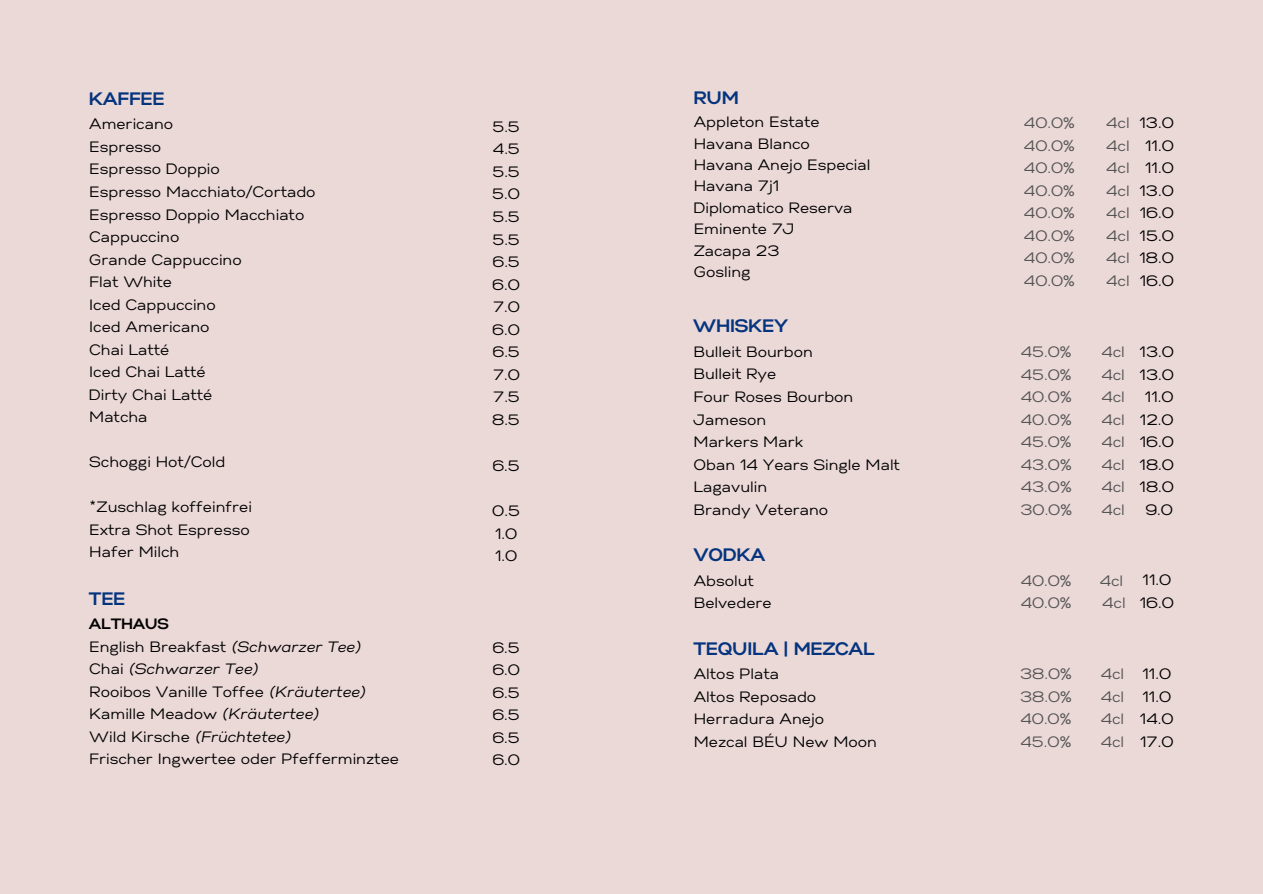
<style>
.page{position:relative;width:1263px;height:894px;background:#fff}
.page>*{position:absolute;margin:0;border:0;box-sizing:border-box;transform-origin:0 0}
.t1{font:700 18px "Gabriel Sans";color:#05347e}
.t2{font:15px/22.5px "Gabriel Sans";color:#000}
.t3{font:15px/22.5px "Gabriel Sans";color:#545454;text-align:justify}
.s1{font-weight:700}
.s2{font-style:italic}
</style>
<div class="page">
<div style="left:0;top:0;width:1263px;height:893px;background:#ebd9d8"></div>
<h1 class="t1" style="left:89px;top:90px;width:77px">KAFFEE</h1>
<h1 class="t2" style="left:89px;top:114px;width:228px">Americano<br>Espresso<br>Espresso Doppio<br>Espresso Macchiato/Cortado<br>Espresso Doppio Macchiato<br>Cappuccino<br>Grande Cappuccino<br>Flat White<br>Iced Cappuccino<br>Iced Americano<br>Chai Latté<br>Iced Chai Latté<br>Dirty Chai Latté<br>Matcha</h1>
<h1 class="t2" style="left:89px;top:451px;width:138px">Schoggi Hot/Cold</h1>
<h1 class="t2" style="left:89px;top:496px;width:164px">*Zuschlag koffeinfrei<br>Extra Shot Espresso<br>Hafer Milch</h1>
<h1 class="t1" style="left:89px;top:590px;width:38px">TEE</h1>
<h1 class="t2" style="left:89px;top:613px;width:311px"><span class="s1">ALTHAUS<br></span>English Breakfast <span class="s2">(Schwarzer Tee)<br></span>Chai <span class="s2">(Schwarzer Tee)<br></span>Rooibos Vanille Toffee <span class="s2">(Kräutertee)<br></span>Kamille Meadow <span class="s2">(Kräutertee)<br></span>Wild Kirsche <span class="s2">(Früchtetee)<br></span>Frischer Ingwertee oder Pfefferminztee</h1>
<h1 class="t2" style="left:492px;top:116px;width:29px;text-align:justify">5.5<br>4.5<br>5.5<br>5.0<br>5.5<br>5.5<br>6.5<br>6.0<br>7.0<br>6.0<br>6.5<br>7.0<br>7.5<br>8.5</h1>
<h1 class="t2" style="left:492px;top:455px;width:29px">6.5</h1>
<h1 class="t2" style="left:492px;top:500px;width:29px">0.5<br>1.0<br>1.0</h1>
<h1 class="t2" style="left:492px;top:637px;width:29px;text-align:justify">6.5<br>6.0<br>6.5<br>6.5<br>6.5<br>6.0</h1>
<h1 class="t1" style="left:694px;top:89px;width:47px">RUM</h1>
<h1 class="t2" style="left:694px;top:112px;width:178px;line-height:21.3px">Appleton Estate<br>Havana Blanco<br>Havana Anejo Especial<br>Havana 7j1<br>Diplomatico Reserva<br>Eminente 7J<br>Zacapa 23<br>Gosling</h1>
<h1 class="t2" style="left:1139px;top:113px;width:36px;text-align:center">13.0<br>11.0<br>11.0<br>13.0<br>16.0<br>15.0<br>18.0<br>16.0</h1>
<h1 class="t3" style="left:1024px;top:113px;width:52px">40.0% 40.0% 40.0% 40.0% 40.0% 40.0% 40.0% 40.0%</h1>
<h1 class="t3" style="left:1106px;top:113px;width:25px">4cl 4cl 4cl 4cl 4cl 4cl 4cl 4cl</h1>
<h1 class="t1" style="left:694px;top:318px;width:96px">WHISKEY</h1>
<h1 class="t2" style="left:694px;top:341px;width:208px">Bulleit Bourbon<br>Bulleit Rye<br>Four Roses Bourbon<br>Jameson<br>Markers Mark<br>Oban 14 Years Single Malt<br>Lagavulin<br>Brandy Veterano</h1>
<h1 class="t3" style="left:1020px;top:341px;width:53px">45.0% 45.0% 40.0% 40.0% 45.0% 43.0% 43.0% 30.0%</h1>
<h1 class="t3" style="left:1101px;top:341px;width:25px">4cl 4cl 4cl 4cl 4cl 4cl 4cl 4cl</h1>
<h1 class="t2" style="left:1139px;top:341px;width:36px;text-align:center">13.0<br>13.0<br>11.0<br>12.0<br>16.0<br>18.0<br>18.0<br>9.0</h1>
<h1 class="t1" style="left:694px;top:546px;width:73px">VODKA</h1>
<h1 class="t2" style="left:694px;top:570px;width:79px">Absolut<br>Belvedere</h1>
<h1 class="t3" style="left:1100px;top:570px;width:27px">4cl<br>4cl</h1>
<h1 class="t2" style="left:1140px;top:569px;width:36px">11.0<br>16.0</h1>
<h1 class="t3" style="left:1021px;top:570px;width:52px">40.0%<br>40.0%</h1>
<h1 class="t1" style="left:694px;top:640px;width:183px">TEQUILA | MEZCAL</h1>
<h1 class="t2" style="left:694px;top:663px;width:185px">Altos Plata<br>Altos Reposado<br>Herradura Anejo<br>Mezcal BÉU New Moon</h1>
<h1 class="t3" style="left:1020px;top:663px;width:53px">38.0% 38.0% 40.0% 45.0%</h1>
<h1 class="t3" style="left:1101px;top:663px;width:25px">4cl 4cl 4cl 4cl</h1>
<h1 class="t2" style="left:1140px;top:663px;width:35px">11.0<br>11.0<br>14.0<br>17.0</h1>
</div>
